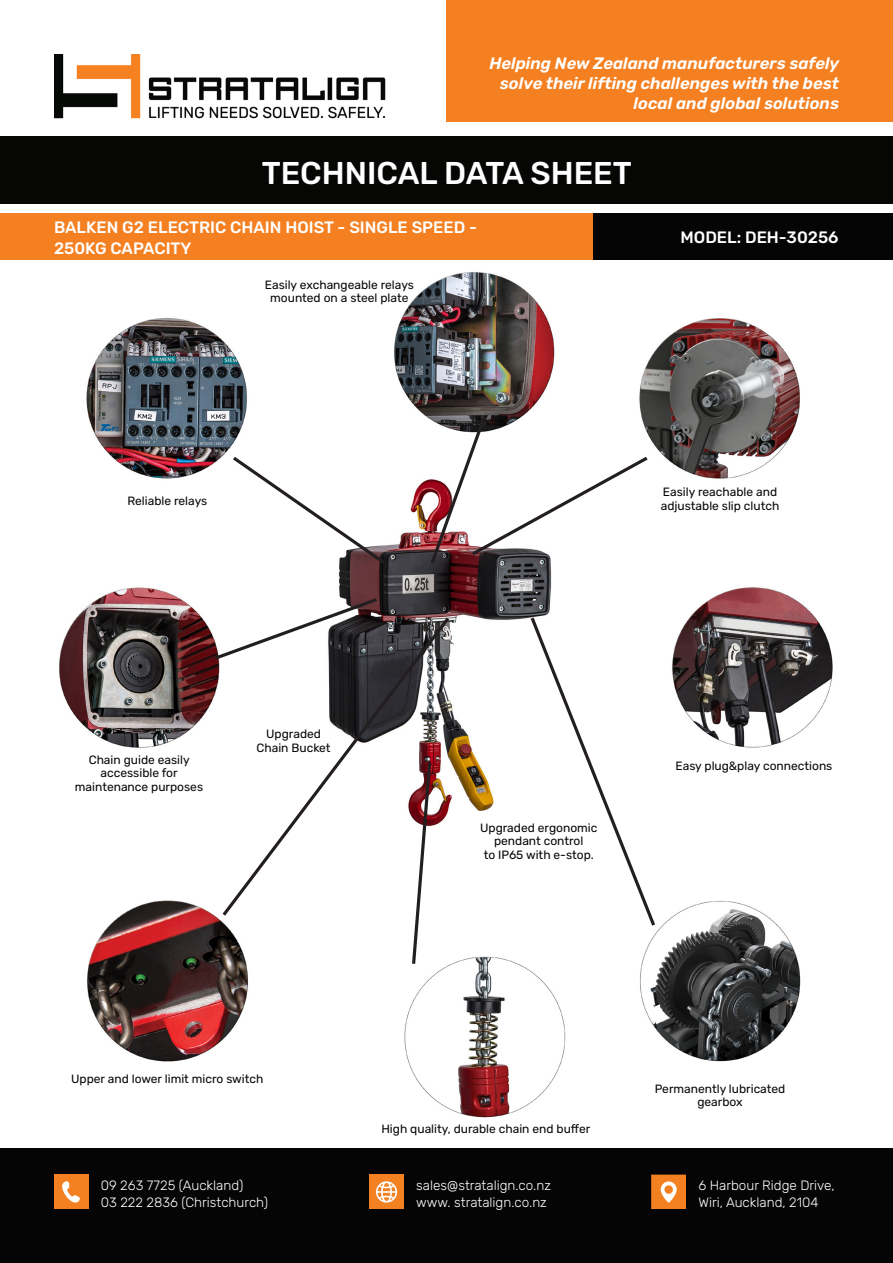
<style>
.page{position:relative;width:893px;height:1263px;background:#fff}
.page>*{position:absolute;margin:0;border:0;box-sizing:border-box;transform-origin:0 0}
.t1{font:500 31.5px "Rubik";color:#fff}
.t2{font:italic 600 16.5px/19.8px "Rubik";color:#fff;text-align:right}
.t3{font:500 16.5px "Rubik";color:#fff}
.t4{font:300 13.5px "Rubik";color:#fff}
.Table_text{font:12px/13.5px "Rubik";color:#060705;text-align:center}
</style>
<div class="page">
<div style="left:446px;top:0;width:447px;height:122px;background:#f58021"></div>
<img style="left:54px;top:54px;width:332px;height:65px">
<div style="left:0;top:136px;width:893px;height:68px;background:#060705"></div>
<div style="left:0;top:1148px;width:893px;height:115px;background:#060505"></div>
<div style="left:54px;top:1175px;width:34px;height:34px;background:#f48121"></div>
<svg style="left:62px;top:1181px;width:18px;height:22px"></svg>
<div style="left:369px;top:1175px;width:35px;height:34px;background:#f48121"></div>
<svg style="left:376px;top:1181px;width:21px;height:21px"></svg>
<div style="left:652px;top:1175px;width:34px;height:34px;background:#f48121"></div>
<svg style="left:661px;top:1181px;width:16px;height:22px"></svg>
<img style="left:338px;top:479px;width:214px;height:332px">
<img style="left:86px;top:317px;width:161px;height:162px">
<svg style="left:229px;top:454px;width:159px;height:113px"></svg>
<img style="left:394px;top:272px;width:161px;height:146px">
<img style="left:639px;top:318px;width:161px;height:161px">
<svg style="left:428px;top:413px;width:223px;height:154px"></svg>
<img style="left:59px;top:587px;width:160px;height:161px">
<svg style="left:211px;top:595px;width:170px;height:67px"></svg>
<img style="left:640px;top:900px;width:161px;height:162px">
<svg style="left:528px;top:614px;width:130px;height:315px"></svg>
<img style="left:404px;top:956px;width:162px;height:162px">
<svg style="left:410px;top:919px;width:23px;height:48px"></svg>
<img style="left:87px;top:900px;width:161px;height:162px">
<svg style="left:219px;top:614px;width:233px;height:305px"></svg>
<img style="left:672px;top:587px;width:161px;height:161px">
<div style="left:0;top:213px;width:593px;height:46px;background:#f58021"></div>
<div style="left:593px;top:213px;width:300px;height:46px;background:#060505"></div>
<p class="t2" style="left:489px;top:54px;width:351px">Helping New Zealand manufacturers safely solve their lifting challenges with the best local and global solutions</p>
<p class="t1" style="left:262px;top:155px;width:372px">TECHNICAL DATA SHEET</p>
<p class="t3" style="left:54px;top:218px;width:424px">BALKEN G2 ELECTRIC CHAIN HOIST - SINGLE SPEED -</p>
<p class="t3" style="left:54px;top:239px;width:139px">250KG CAPACITY</p>
<p class="Table_text" style="left:265px;top:278px;width:151px">Easily exchangeable relays mounted on a steel plate</p>
<p class="t3" style="left:680px;top:228px;width:160px">MODEL: DEH-30256</p>
<p class="Table_text" style="left:127px;top:494px;width:81px">Reliable relays</p>
<p class="Table_text" style="left:661px;top:485px;width:120px;text-align:left">Easily reachable and adjustable slip clutch</p>
<p class="Table_text" style="left:89px;top:753px;width:103px">Chain guide easily accessible for</p>
<p class="Table_text" style="left:75px;top:780px;width:130px">maintenance purposes</p>
<p class="Table_text" style="left:256px;top:727px;width:76px">Upgraded<br>Chain Bucket</p>
<p class="Table_text" style="left:480px;top:821px;width:119px">Upgraded ergonomic pendant control</p>
<p class="Table_text" style="left:484px;top:848px;width:112px">to IP65 with e-stop.</p>
<p class="Table_text" style="left:675px;top:759px;width:158px">Easy plug&amp;play connections</p>
<p class="Table_text" style="left:71px;top:1072px;width:194px">Upper and lower limit micro switch</p>
<p class="t4" style="left:101px;top:1177px;width:144px">09 263 7725 (Auckland)</p>
<p class="t4" style="left:101px;top:1194px;width:169px">03 222 2836 (Christchurch)</p>
<p class="Table_text" style="left:381px;top:1123px;width:210px">High quality, durable chain end buffer</p>
<p class="t4" style="left:416px;top:1177px;width:136px">sales@stratalign.co.nz</p>
<p class="t4" style="left:416px;top:1194px;width:132px">www. stratalign.co.nz</p>
<p class="Table_text" style="left:655px;top:1082px;width:132px">Permanently lubricated gearbox</p>
<p class="t4" style="left:698px;top:1177px;width:138px">6 Harbour Ridge Drive,</p>
<p class="t4" style="left:698px;top:1194px;width:122px">Wiri, Auckland, 2104</p>
</div>
